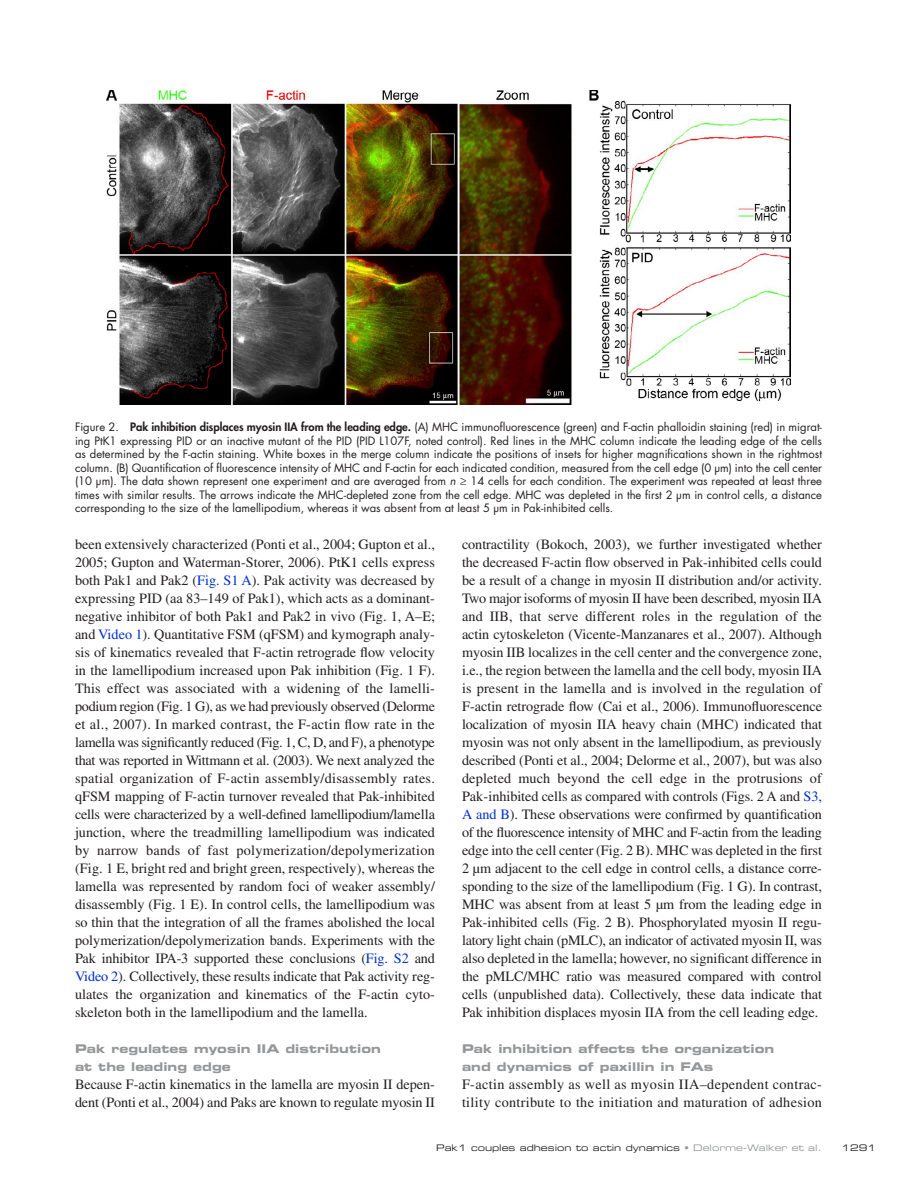
<style>
.page{position:relative;width:918px;height:1188px;background:#fff}
.page>*{position:absolute;margin:0;border:0;box-sizing:border-box;transform-origin:0 0}
.t1{font:14.25px/18px "Times LT Std";color:#231f20;text-align:justify}
.t2{font:14.25px/18px "Times LT Std";letter-spacing:.02em;color:#231f20}
.t3{font:12px/18px "Eurostile LT Std Bold Ex 2";letter-spacing:.005em;color:#949698}
.t4{font:11.25px/13.5px "Futura Std";color:#231f20;text-align:justify}
.t5{font:9px "Eurostile LT Std Ex 2";color:#231f20}
.s1{font-weight:800}
.s2{font-style:italic}
.s3{color:#0030d1}
.s4{color:#949698}
</style>
<div class="page">
<img style="left:107px;top:90px;width:683px;height:314px">
<p class="t4" style="left:75px;top:421px;width:749px">Figure 2. <span class="s1">Pak inhibition displaces myosin IIA from the leading edge.</span> (A) MHC immunofluorescence (green) and F-actin phalloidin staining (red) in migrat&shy;ing PtK1 expressing PID or an inactive mutant of the PID (PID L107F, noted control). Red lines in the MHC column indicate the leading edge of the cells as determined by the F-actin staining. White boxes in the merge column indicate the positions of insets for higher magnifications shown in the rightmost column. (B) Quantification of fluorescence intensity of MHC and F-actin for each indicated condition, measured from the cell edge (0 µm) into the cell center (10 µm). The data shown represent one experiment and are averaged from <span class="s2">n</span> ≥ 14 cells for each condition. The experiment was repeated at least three times with similar results. The arrows indicate the MHC-depleted zone from the cell edge. MHC was depleted in the first 2 µm in control cells, a distance corresponding to the size of the lamellipodium, whereas it was absent from at least 5 µm in Pak-inhibited cells.</p>
<p class="t1" style="left:75px;top:535px;width:362px">been extensively characterized (Ponti et al., 2004; Gupton et al., 2005; Gupton and Waterman-Storer, 2006). PtK1 cells express both Pak1 and Pak2 (<span class="s3">Fig. S1 A</span>). Pak activity was decreased by expressing PID (aa 83–149 of Pak1), which acts as a dominant&shy;negative inhibitor of both Pak1 and Pak2 in vivo (Fig. 1, A–E; and <span class="s3">Video 1</span>). Quantitative FSM (qFSM) and kymograph analy&shy;sis of kinematics revealed that F-actin retrograde flow velocity in the lamellipodium increased upon Pak inhibition (Fig. 1 F).<br>This effect was associated with a widening of the lamelli&shy;podium region (Fig. 1 G), as we had previously observed (Delorme et al., 2007). In marked contrast, the F-actin flow rate in the lamella was significantly reduced (Fig. 1, C, D, and F), a phenotype that was reported in Wittmann et al. (2003). We next analyzed the spatial organization of F-actin assembly/disassembly rates. qFSM mapping of F-actin turnover revealed that Pak-inhibited cells were characterized by a well-defined lamellipodium/lamella junction, where the treadmilling lamellipodium was indicated by narrow bands of fast polymerization/depolymerization (Fig. 1 E, bright red and bright green, respectively), whereas the lamella was represented by random foci of weaker assembly/ disassembly (Fig. 1 E). In control cells, the lamellipodium was so thin that the integration of all the frames abolished the local polymerization/depolymerization bands. Experiments with the Pak inhibitor IPA-3 supported these conclusions (<span class="s3">Fig. S2</span> and <span class="s3">Video 2</span>). Collectively, these results indicate that Pak activity reg&shy;ulates the organization and kinematics of the F-actin cyto&shy;skeleton both in the lamellipodium and the lamella.</p>
<p class="t3" style="left:75px;top:1040px;width:307px">Pak regulates myosin IIA distribution at the leading edge</p>
<p class="t1" style="left:75px;top:1075px;width:362px">Because F-actin kinematics in the lamella are myosin II depen&shy;dent (Ponti et al., 2004) and Paks are known to regulate myosin II</p>
<p class="t1" style="left:462px;top:535px;width:362px">contractility (Bokoch, 2003), we further investigated whether the decreased F-actin flow observed in Pak-inhibited cells could be a result of a change in myosin II distribution and/or activity.<br>Two major isoforms of myosin II have been described, myosin IIA and IIB, that serve different roles in the regulation of the actin cytoskeleton (Vicente-Manzanares et al., 2007). Although myosin IIB localizes in the cell center and the convergence zone, i.e., the region between the lamella and the cell body, myosin IIA is present in the lamella and is involved in the regulation of F-actin retrograde flow (Cai et al., 2006). Immunofluorescence localization of myosin IIA heavy chain (MHC) indicated that myosin was not only absent in the lamellipodium, as previously described (Ponti et al., 2004; Delorme et al., 2007), but was also depleted much beyond the cell edge in the protrusions of Pak-inhibited cells as compared with controls (Figs. 2 A and <span class="s3">S3, A and B</span>). These observations were confirmed by quantification of the fluorescence intensity of MHC and F-actin from the leading edge into the cell center (Fig. 2 B). MHC was depleted in the first 2 µm adjacent to the cell edge in control cells, a distance corre&shy;sponding to the size of the lamellipodium (Fig. 1 G). In contrast, MHC was absent from at least 5 µm from the leading edge in Pak-inhibited cells (Fig. 2 B). Phosphorylated myosin II regu&shy;latory light chain (pMLC), an indicator of activated myosin II, was also depleted in the lamella; however, no significant difference in the pMLC/MHC ratio was measured compared with control cells (unpublished data). Collectively, these data indicate that Pak inhibition displaces myosin IIA from the cell leading edge.</p>
<p class="t3" style="left:462px;top:1040px;width:314px">Pak inhibition affects the organization and dynamics of paxillin in FAs</p>
<p class="t2" style="left:462px;top:1075px;width:361px">F-actin assembly as well as myosin IIA–dependent contrac&shy;ti-lity contribute to the initiation and maturation of adhesion</p>
<p class="t5" style="left:436px;top:1142px;width:387px">Pak1 couples adhesion to actin dynamics <span class="s4">• Delorme-Walker et al.</span></p>
<p class="t5" style="left:842px;top:1142px;width:36px">1291</p>
</div>
